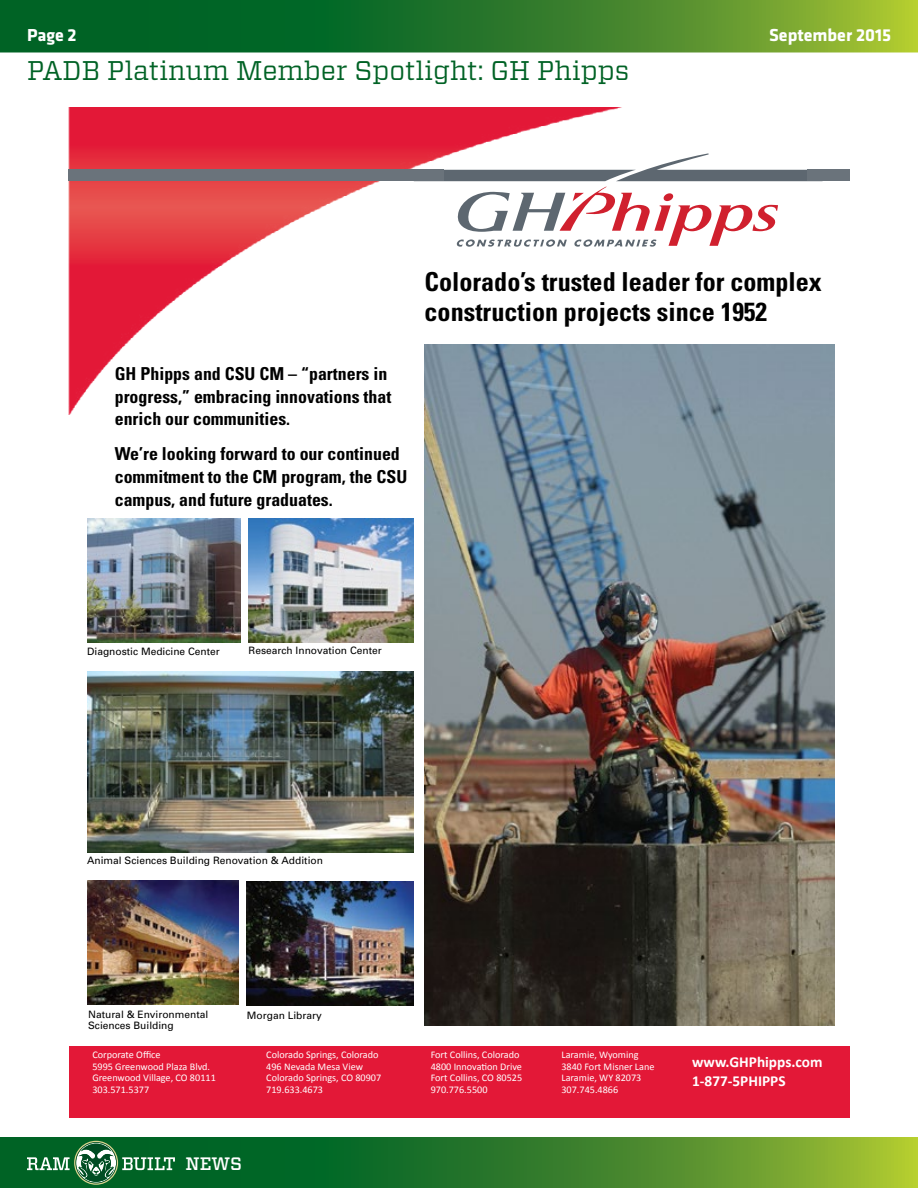
<style>
.page{position:relative;width:918px;height:1188px;background:#fff}
.page>*{position:absolute;margin:0;border:0;box-sizing:border-box;transform-origin:0 0}
.t1{font:27px "Vitesse";color:#006225}
.t2{font:700 condensed 26.1px/29.4px "Univers";color:#000}
.t3{font:700 18px "Klavika";color:#fff}
.t4{font:500 18px "Vitesse";color:#fff}
.t5{font:700 condensed 17.85px/23px "Univers";color:#000}
.t6{font:700 15.3px/19.2px "Calibri";color:#fff}
.t7{font:10.2px/11.6px "Calibri";color:#fff}
.t8{font:10.2px/11.6px "Univers";color:#000}
</style>
<div class="page">
<svg style="left:0;top:0;width:918px;height:52px;background:#327f2a"></svg>
<svg style="left:0;top:1137px;width:918px;height:51px;background:#3b842b"></svg>
<svg style="left:27px;top:1141px;width:148px;height:44px;background:#2d7b49"></svg>
<img style="left:69px;top:108px;width:550px;height:306px">
<svg style="left:414px;top:153px;width:409px;height:94px"></svg>
<div style="left:69px;top:170px;width:375px;height:11px;background:#6a737b"></div>
<div style="left:807px;top:170px;width:42px;height:11px;background:#6a737b"></div>
<img style="left:425px;top:344px;width:409px;height:682px">
<div style="left:69px;top:1046px;width:780px;height:71px;background:#e31837"></div>
<img style="left:87px;top:519px;width:154px;height:124px">
<img style="left:87px;top:671px;width:326px;height:182px">
<img style="left:87px;top:881px;width:152px;height:123px">
<img style="left:246px;top:881px;width:167px;height:124px">
<img style="left:249px;top:519px;width:164px;height:124px">
<h3 class="t3" style="left:27px;top:22px;width:51px">Page 2</h3>
<h3 class="t3" style="left:769px;top:22px;width:123px">September 2015</h3>
<h1 class="t1" style="left:27px;top:52px;width:604px">PADB Platinum Member Spotlight: GH Phipps</h1>
<h3 class="t5" style="left:115px;top:361px;width:278px">GH Phipps and CSU CM – “partners in progress,” embracing innovations that enrich our communities.</h3>
<h3 class="t5" style="left:115px;top:442px;width:294px">We’re looking forward to our continued commitment to the CM program, the CSU campus, and future graduates.</h3>
<h2 class="t2" style="left:425px;top:267px;width:399px">Colorado’s trusted leader for complex construction projects since 1952</h2>
<p class="t8" style="left:87px;top:645px;width:134px">Diagnostic Medicine Center</p>
<p class="t8" style="left:249px;top:644px;width:135px">Research Innovation Center</p>
<p class="t8" style="left:87px;top:855px;width:237px">Animal Sciences Building Renovation &amp; Addition</p>
<p class="t8" style="left:88px;top:1008px;width:122px">Natural &amp; Environmental<br>Sciences Building</p>
<p class="t8" style="left:247px;top:1009px;width:76px">Morgan Library</p>
<p class="t7" style="left:92px;top:1049px;width:125px">Corporate Office<br>5995 Greenwood Plaza Blvd.<br>Greenwood Village, CO 80111<br>303.571.5377</p>
<p class="t7" style="left:266px;top:1049px;width:117px">Colorado Springs, Colorado<br>496 Nevada Mesa View<br>Colorado Springs, CO 80907<br>719.633.4673</p>
<p class="t7" style="left:431px;top:1049px;width:93px">Fort Collins, Colorado<br>4800 Innovation Drive<br>Fort Collins, CO 80525<br>970.776.5500</p>
<p class="t7" style="left:561px;top:1049px;width:95px">Laramie, Wyoming<br>3840 Fort Misner Lane<br>Laramie, WY 82073<br>307.745.4866</p>
<h3 class="t6" style="left:692px;top:1052px;width:132px">www.GHPhipps.com<br>1-877-5PHIPPS</h3>
<h3 class="t4" style="left:185px;top:1152px;width:58px">NEWS</h3>
</div>
